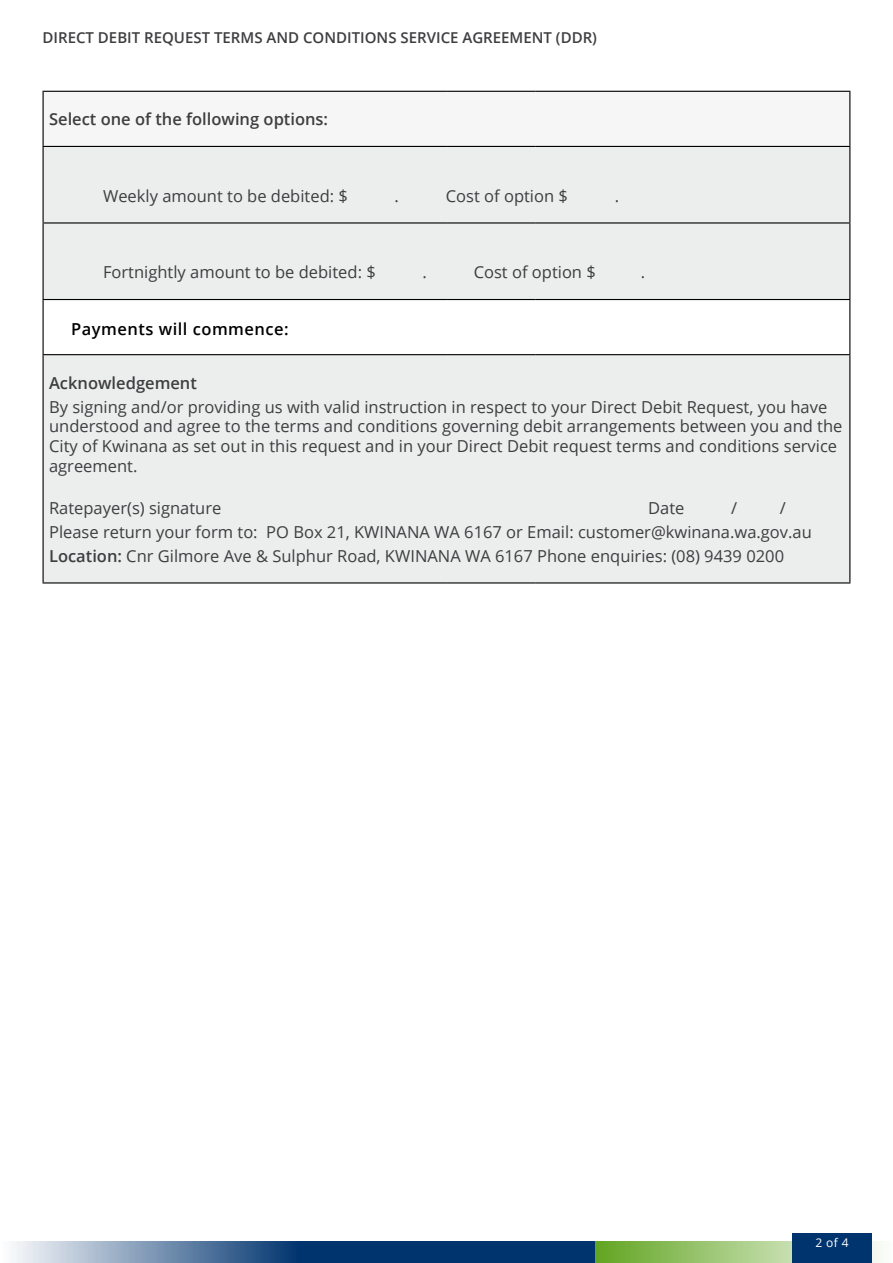
<style>
.page{position:relative;width:893px;height:1263px;background:#fff}
.page>*{position:absolute;margin:0;border:0;box-sizing:border-box;transform-origin:0 0}
.t1{font:16.5px/19.8px "Open Sans";color:#3e3d40}
.t2{font:600 16.5px "Open Sans";color:#3e3d40}
.t3{font:600 16.5px "Open Sans";letter-spacing:.03em;color:#000}
.t4{font:16.5px "Open Sans";color:#3d3d3f}
.t5{font:600 15px "Open Sans";color:#3e3d40}
.t6{font:12px "Open Sans";color:#fff}
.s1{font-weight:600}
</style>
<div class="page">
<div style="left:43px;top:91px;width:807px;height:55px;background:#f6f6f6"></div>
<svg style="left:44px;top:147px;width:805px;height:435px;background:#eeefef"></svg>
<hr style="left:43px;top:91px;width:404px;height:1px;background:#000">
<hr style="left:43px;top:92px;width:1px;height:54px;background:#000">
<hr style="left:447px;top:91px;width:89px;height:1px;background:#000">
<hr style="left:536px;top:91px;width:314px;height:1px;background:#000">
<hr style="left:849px;top:92px;width:1px;height:54px;background:#000">
<hr style="left:43px;top:146px;width:404px;height:1px;background:#000">
<hr style="left:43px;top:147px;width:1px;height:75px;background:#000">
<hr style="left:447px;top:146px;width:89px;height:1px;background:#000">
<hr style="left:536px;top:146px;width:314px;height:1px;background:#000">
<hr style="left:849px;top:147px;width:1px;height:75px;background:#000">
<hr style="left:43px;top:222px;width:404px;height:2px;background:#000">
<hr style="left:43px;top:224px;width:1px;height:75px;background:#000">
<hr style="left:447px;top:222px;width:89px;height:2px;background:#000">
<hr style="left:536px;top:222px;width:314px;height:2px;background:#000">
<hr style="left:849px;top:224px;width:1px;height:75px;background:#000">
<hr style="left:43px;top:299px;width:404px;height:1px;background:#000">
<hr style="left:43px;top:300px;width:1px;height:54px;background:#000">
<hr style="left:447px;top:299px;width:89px;height:1px;background:#000">
<hr style="left:536px;top:299px;width:314px;height:1px;background:#000">
<hr style="left:849px;top:300px;width:1px;height:54px;background:#000">
<hr style="left:43px;top:354px;width:404px;height:1px;background:#000">
<hr style="left:43px;top:355px;width:1px;height:227px;background:#000">
<hr style="left:447px;top:354px;width:89px;height:1px;background:#000">
<hr style="left:536px;top:354px;width:314px;height:1px;background:#000">
<hr style="left:849px;top:355px;width:1px;height:227px;background:#000">
<hr style="left:43px;top:582px;width:404px;height:1px;background:#000">
<hr style="left:447px;top:582px;width:89px;height:1px;background:#000">
<hr style="left:536px;top:582px;width:314px;height:1px;background:#000">
<div style="left:0;top:1242px;width:298px;height:21px;background:linear-gradient(to right,#fff,#033670)"></div>
<div style="left:298px;top:1242px;width:297px;height:21px;background:#00346f"></div>
<svg style="left:595px;top:1242px;width:287px;height:21px;background:#99c46f"></svg>
<div style="left:792px;top:1233px;width:80px;height:30px;background:#00346f"></div>
<p class="t5" style="left:43px;top:27px;width:556px">DIRECT DEBIT REQUEST TERMS AND CONDITIONS SERVICE AGREEMENT (DDR)</p>
<p class="t2" style="left:49px;top:108px;width:281px">Select one of the following options:</p>
<p class="t1" style="left:103px;top:185px;width:246px">Weekly amount to be debited: $</p>
<p class="t1" style="left:395px;top:185px;width:6px">.</p>
<p class="t1" style="left:446px;top:185px;width:124px">Cost of option $</p>
<p class="t1" style="left:615px;top:185px;width:6px">.</p>
<p class="t1" style="left:103px;top:262px;width:274px">Fortnightly amount to be debited: $</p>
<p class="t1" style="left:423px;top:262px;width:6px">.</p>
<p class="t1" style="left:474px;top:262px;width:124px">Cost of option $</p>
<p class="t4" style="left:641px;top:260px;width:6px">.</p>
<p class="t3" style="left:71px;top:318px;width:219px">Payments will commence:</p>
<p class="t2" style="left:49px;top:371px;width:149px">Acknowledgement</p>
<p class="t1" style="left:49px;top:396px;width:795px">By signing and/or providing us with valid instruction in respect to your Direct Debit Request, you have understood and agree to the terms and conditions governing debit arrangements between you and the City of Kwinana as set out in this request and in your Direct Debit request terms and conditions service agreement.</p>
<p class="t1" style="left:49px;top:497px;width:174px">Ratepayer(s) signature</p>
<p class="t1" style="left:648px;top:497px;width:38px">Date</p>
<p class="t1" style="left:731px;top:497px;width:8px">/</p>
<p class="t1" style="left:49px;top:495px;width:764px;line-height:24px;text-indent:731px">/<br>Please return your form to: PO Box 21, KWINANA WA 6167 or Email: customer@kwinana.wa.gov.au<br><span class="s1">Location:</span> Cnr Gilmore Ave &amp; Sulphur Road, KWINANA WA 6167 Phone enquiries: (08) 9439 0200</p>
<p class="t6" style="left:815px;top:1234px;width:35px">2 of 4</p>
</div>
